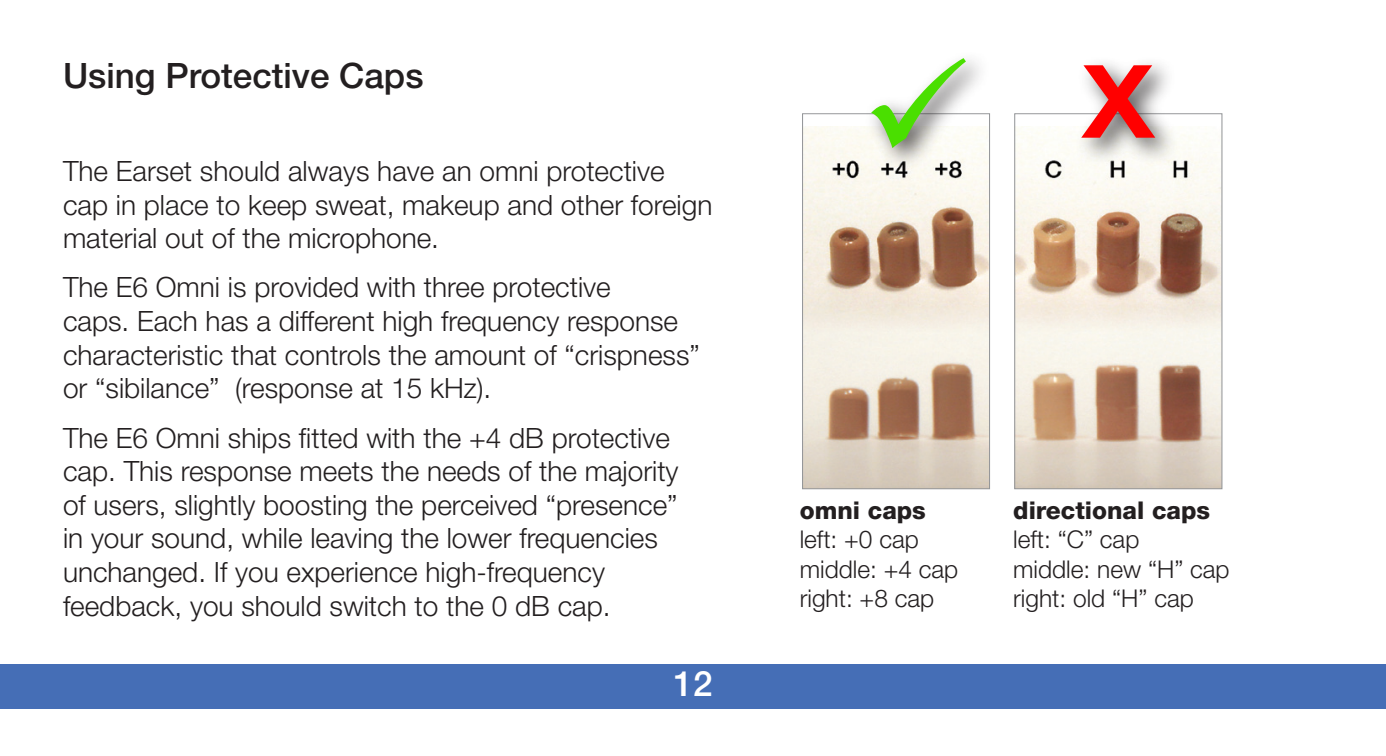
<style>
.page{position:relative;width:1386px;height:756px;background:#fff}
.page>*{position:absolute;margin:0;border:0;box-sizing:border-box;transform-origin:0 0}
.t1{font:500 140px "Helvetica Neue LT Pro";color:#f00}
.t2{font:500 35px "Helvetica Neue LT Pro";color:#231f20}
.t3{font:500 35px "Helvetica Neue LT Pro";color:#fff}
.t4{font:300 28px/33.6px "Helvetica Neue LT Pro";color:#231f20}
.t5{font:300 24.5px/29.4px "Helvetica Neue LT Pro";color:#231f20}
.s1{font-weight:800}
</style>
<div class="page">
<div style="left:0;top:665px;width:1386px;height:44px;background:#456eb6"></div>
<img style="left:804px;top:126px;width:184px;height:361px">
<div style="left:802px;top:113px;width:188px;height:376px;border:1px solid #939598"></div>
<img style="left:1016px;top:126px;width:204px;height:361px">
<div style="left:1014px;top:113px;width:208px;height:376px;border:1px solid #939598"></div>
<div style="left:1071px;top:56px;width:106px;height:109px;background:#231f20;opacity:.75"></div>
<div style="left:861px;top:48px;width:128px;height:122px;background:#231f20;opacity:.75"></div>
<svg style="left:871px;top:56px;width:95px;height:92px"></svg>
<p class="t2" style="left:63px;top:55px;width:362px">Using Protective Caps</p>
<p class="t1" style="left:1081px;top:4px;width:77px">x</p>
<p class="t4" style="left:63px;top:154px;width:651px">The Earset should always have an omni protective cap in place to keep sweat, makeup and other foreign material out of the microphone.</p>
<p class="t4" style="left:63px;top:270px;width:638px">The E6 Omni is provided with three protective<br>caps. Each has a different high frequency response characteristic that controls the amount of “crispness” or “sibilance” (response at 15 kHz).</p>
<p class="t4" style="left:63px;top:420px;width:617px">The E6 Omni ships fitted with the +4 dB protective cap. This response meets the needs of the majority of users, slightly boosting the perceived “presence” in your sound, while leaving the lower frequencies unchanged. If you experience high-frequency feedback, you should switch to the 0 dB cap.</p>
<p class="t3" style="left:674px;top:663px;width:40px">12</p>
<p class="t5" style="left:800px;top:495px;width:160px"><span class="s1">omni caps </span>left: +0 cap middle: +4 cap right: +8 cap</p>
<p class="t5" style="left:1013px;top:495px;width:218px"><span class="s1">directional caps </span>left: “C” cap<br>middle: new “H” cap right: old “H” cap</p>
</div>
